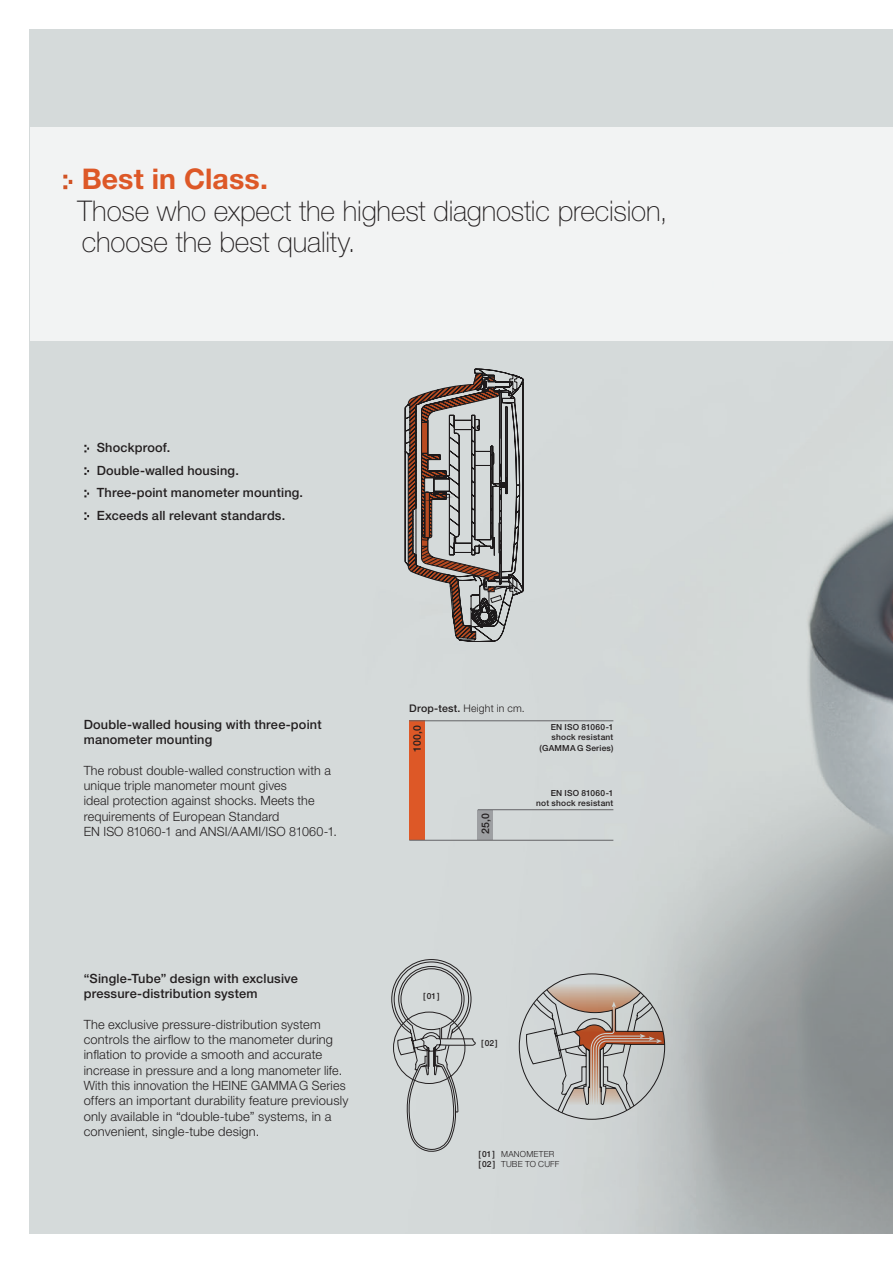
<style>
.page{position:relative;width:893px;height:1263px;background:#fff}
.page>*{position:absolute;margin:0;border:0;box-sizing:border-box;transform-origin:0 0}
.t1{font:100 28.5px/31.5px "Helvetica Neue LT Std";letter-spacing:-.005em;color:#231f20}
.t2{font:700 28.5px "Helvetica Neue LT Std";letter-spacing:.005em;color:#dd5827}
.t3{font:300 12.75px/15.3px "Helvetica Neue LT Std";letter-spacing:.01em;color:#231f20}
.t4{font:500 12.75px/22.5px "Helvetica Neue LT Std";letter-spacing:.015em;color:#231f20}
.t5{font:300 10.5px "Helvetica Neue LT Std";letter-spacing:.02em;color:#231f20}
.t6{font:500 10.5px "Helvetica Neue LT Std";color:#231f20}
.t7{font:500 8.4px/10.1px "Helvetica Neue LT Std";letter-spacing:.025em;color:#231f20;text-align:right}
.t8{font:300 8.4px/10.5px "Helvetica Neue LT Std";letter-spacing:.025em;color:#231f20}
.s1{font-weight:500}
</style>
<div class="page">
<img style="left:30px;top:30px;width:863px;height:1203px">
<svg style="left:405px;top:369px;width:118px;height:273px"></svg>
<svg style="left:392px;top:959px;width:83px;height:192px"></svg>
<svg style="left:519px;top:974px;width:146px;height:145px"></svg>
<div style="left:30px;top:127px;width:863px;height:213px;background:#f2f3f3"></div>
<div style="left:409px;top:721px;width:16px;height:119px;background:#dd5827"></div>
<div style="left:478px;top:810px;width:15px;height:30px;background:#9d9fa2"></div>
<hr style="left:409px;top:720px;width:204px;height:1px;background:#636366">
<hr style="left:478px;top:809px;width:135px;height:1px;background:#636366">
<hr style="left:409px;top:840px;width:204px;height:1px;background:#636366">
<svg style="left:84px;top:445px;width:5px;height:7px"></svg>
<svg style="left:84px;top:467px;width:5px;height:8px"></svg>
<svg style="left:84px;top:490px;width:5px;height:7px"></svg>
<svg style="left:84px;top:512px;width:5px;height:8px"></svg>
<svg style="left:63px;top:175px;width:9px;height:14px"></svg>
<h1 class="t2" style="left:82px;top:161px;width:188px">Best in Class.</h1>
<h1 class="t1" style="left:78px;top:195px;width:591px">Those who expect the highest diagnostic precision, choose the best quality.</h1>
<p class="t4" style="left:97px;top:436px;width:208px">Shockproof.<br>Double-walled housing.<br>Three-point manometer mounting.<br>Exceeds all relevant standards.</p>
<p class="t4" style="left:84px;top:716px;width:239px;line-height:15.3px">Double-walled housing with three-point manometer mounting</p>
<p class="t3" style="left:84px;top:762px;width:255px">The robust double-walled construction with a unique triple manometer mount gives<br>ideal protection against shocks. Meets the requirements of European Standard<br>EN ISO 81060-1 and ANSI/AAMI/ISO 81060-1.</p>
<p class="t4" style="left:84px;top:970px;width:216px;line-height:15.3px">“Single-Tube” design with exclusive pressure-distribution system</p>
<p class="t3" style="left:84px;top:1016px;width:266px">The exclusive pressure-distribution system controls the airflow to the manometer during inflation to provide a smooth and accurate increase in pressure and a long manometer life.<br>With this innovation the HEINE GAMMA G Series offers an important durability feature previously only available in “double-tube” systems, in a convenient, single-tube design.</p>
<p class="t5" style="left:409px;top:702px;width:117px"><span class="s1">Drop-test.</span> Height in cm.</p>
<p class="t6" style="left:411px;top:751px;width:28px;rotate:-90deg">100,0</p>
<p class="t7" style="left:540px;top:722px;width:75px">EN ISO 81060-1 shock resistant (GAMMA G Series)</p>
<p class="t6" style="left:479px;top:834px;width:22px;rotate:-90deg">25,0</p>
<p class="t7" style="left:536px;top:787px;width:79px">EN ISO 81060-1 not shock resistant</p>
<p class="t7" style="left:423px;top:991px;width:18px">[01]</p>
<p class="t7" style="left:481px;top:1037px;width:18px">[02]</p>
<p class="t8" style="left:479px;top:1148px;width:82px"><span class="s1">[01]</span> MANOMETER <span class="s1">[02]</span> TUBE TO CUFF</p>
</div>
